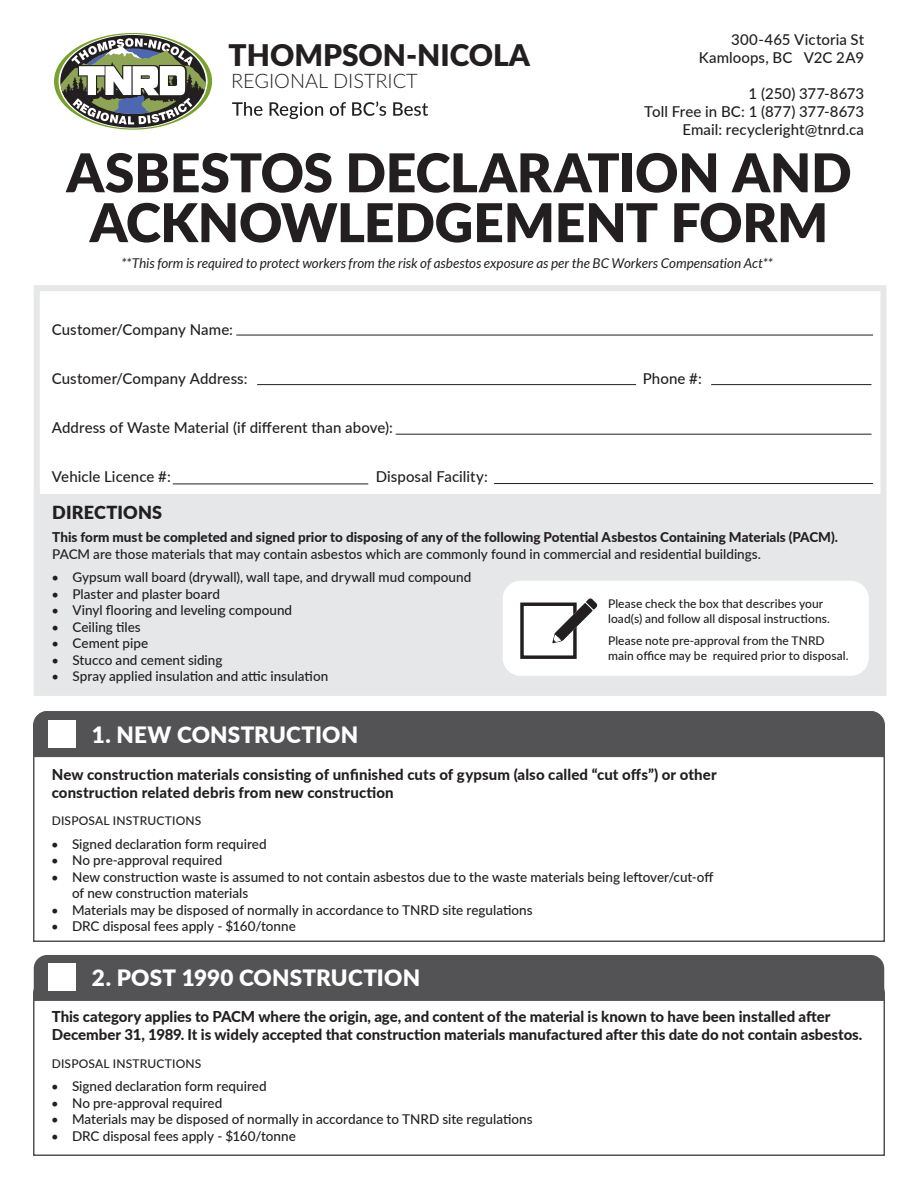
<style>
.page{position:relative;width:918px;height:1188px;background:#fff}
.page>*{position:absolute;margin:0;border:0;box-sizing:border-box;transform-origin:0 0}
.t1{font:900 53.4px/49.9px "Lato";letter-spacing:-.005em;color:#231f20;text-align:center}
.t2{font:900 29.85px "Lato";color:#231f20}
.List_Paragraph{font:900 22.5px "Lato";letter-spacing:.01em;color:#fff}
.t3{font:300 19.95px "Lato";color:#231f20}
.t4{font:900 18px "Lato";letter-spacing:.01em;color:#231f20}
.t5{font:800 15px/18px "Lato";color:#231f20}
.t6{font:500 15px/18px "Lato";letter-spacing:.005em;color:#231f20;text-align:right}
.t7{font:500 13.5px/16.5px "Lato";color:#231f20}
.t8{font:800 13.5px "Lato";color:#231f20}
.t9{font:italic 13.5px "Lato";color:#231f20}
.t10{font:500 12px/15px "Lato";letter-spacing:.005em;color:#231f20}
.s1{font-weight:900}
</style>
<div class="page">
<div style="left:38px;top:495px;width:846px;height:196px;background:#e6e7e9"></div>
<div style="left:503px;top:581px;width:366px;height:95px;background:#fff;border-radius:18px"></div>
<svg style="left:54px;top:33px;width:158px;height:97px"></svg>
<svg style="left:60px;top:35px;width:146px;height:93px"></svg>
<svg style="left:232px;top:102px;width:30px;height:14px"></svg>
<svg style="left:270px;top:102px;width:53px;height:17px"></svg>
<svg style="left:330px;top:102px;width:16px;height:14px"></svg>
<svg style="left:352px;top:101px;width:34px;height:15px"></svg>
<svg style="left:393px;top:102px;width:35px;height:14px"></svg>
<hr style="left:236px;top:335px;width:637px;height:1px;background:#231f20">
<hr style="left:173px;top:484px;width:195px;height:1px;background:#231f20">
<hr style="left:494px;top:483px;width:379px;height:1px;background:#231f20">
<div style="left:520px;top:603px;width:57px;height:56px;border:3px solid #231f20"></div>
<svg style="left:552px;top:598px;width:45px;height:45px"></svg>
<div style="left:34px;top:285px;width:852px;height:411px;border:6px solid #e6e7e9"></div>
<svg style="left:33px;top:720px;width:852px;height:222px"></svg>
<div style="left:34px;top:711px;width:850px;height:46px;background:#535355"></div>
<div style="left:49px;top:721px;width:27px;height:27px;background:#fff"></div>
<svg style="left:33px;top:979px;width:852px;height:177px"></svg>
<div style="left:34px;top:955px;width:850px;height:46px;background:#535355"></div>
<hr style="left:257px;top:384px;width:379px;height:1px;background:#231f20">
<hr style="left:711px;top:384px;width:161px;height:1px;background:#231f20">
<div style="left:49px;top:964px;width:27px;height:27px;background:#fff"></div>
<hr style="left:396px;top:434px;width:476px;height:1px;background:#231f20">
<p class="t2" style="left:229px;top:33px;width:303px">THOMPSON-NICOLA</p>
<p class="t3" style="left:231px;top:67px;width:188px">REGIONAL DISTRICT</p>
<p class="t6" style="left:731px;top:30px;width:135px">300-465 Victoria St</p>
<p class="t6" style="left:699px;top:48px;width:167px">Kamloops, BC V2C 2A9</p>
<p class="t6" style="left:749px;top:84px;width:117px">1 (250) 377-8673</p>
<p class="t6" style="left:644px;top:102px;width:221px">Toll Free in BC: 1 (877) 377-8673<br>Email: recycleright@tnrd.ca</p>
<p class="t1" style="left:66px;top:145px;width:787px">ASBESTOS DECLARATION AND<br>ACKNOWLEDGEMENT FORM</p>
<p class="t9" style="left:122px;top:256px;width:653px">**This form is required to protect workers from the risk of asbestos exposure as per the BC Workers Compensation Act**</p>
<p class="t6" style="left:52px;top:320px;width:183px">Customer/Company Name:</p>
<p class="t6" style="left:52px;top:369px;width:197px">Customer/Company Address:</p>
<p class="t6" style="left:643px;top:369px;width:61px">Phone #:</p>
<p class="t6" style="left:52px;top:418px;width:343px">Address of Waste Material (if different than above):</p>
<p class="t6" style="left:52px;top:466px;width:121px">Vehicle Licence #:</p>
<p class="t6" style="left:376px;top:466px;width:114px">Disposal Facility:</p>
<p class="t4" style="left:52px;top:499px;width:111px">DIRECTIONS</p>
<p class="t8" style="left:52px;top:527px;width:787px">This form must be completed and signed prior to disposing of any of the following Potential Asbestos Containing Materials (PACM).</p>
<p class="t7" style="left:52px;top:545px;width:710px">PACM are those materials that may contain asbestos which are commonly found in commercial and residential buildings.</p>
<p class="t7" style="left:52px;top:568px;width:421px">• Gypsum wall board (drywall), wall tape, and drywall mud compound</p>
<p class="t7" style="left:52px;top:585px;width:169px">• Plaster and plaster board</p>
<p class="t7" style="left:52px;top:601px;width:241px">• Vinyl flooring and leveling compound</p>
<p class="t7" style="left:52px;top:618px;width:90px">• Ceiling tiles</p>
<p class="t7" style="left:52px;top:634px;width:97px">• Cement pipe</p>
<p class="t7" style="left:52px;top:651px;width:172px">• Stucco and cement siding</p>
<p class="t7" style="left:52px;top:667px;width:278px">• Spray applied insulation and attic insulation</p>
<p class="t10" style="left:608px;top:596px;width:223px">Please check the box that describes your load(s) and follow all disposal instructions.</p>
<p class="t10" style="left:608px;top:633px;width:242px">Please note pre-approval from the TNRD main office may be required prior to disposal.</p>
<p class="List_Paragraph" style="left:92px;top:718px;width:268px">1. NEW CONSTRUCTION</p>
<p class="t5" style="left:52px;top:764px;width:666px">New construction materials consisting of unfinished cuts of gypsum (also called “cut offs”) or other construction related debris from <span class="s1">new</span> construction</p>
<p class="t10" style="left:52px;top:813px;width:151px">DISPOSAL INSTRUCTIONS</p>
<p class="t7" style="left:52px;top:835px;width:217px">• Signed declaration form required</p>
<p class="t7" style="left:52px;top:851px;width:172px">• No pre-approval required</p>
<p class="t7" style="left:72px;top:868px;width:643px;text-indent:-20px">• New construction waste is assumed to not contain asbestos due to the waste materials being leftover/cut-off of new construction materials</p>
<p class="t7" style="left:52px;top:901px;width:482px">• Materials may be disposed of normally in accordance to TNRD site regulations</p>
<p class="t7" style="left:52px;top:917px;width:246px">• DRC disposal fees apply - $160/tonne</p>
<p class="List_Paragraph" style="left:92px;top:961px;width:330px">2. POST 1990 CONSTRUCTION</p>
<p class="t5" style="left:52px;top:1007px;width:812px">This category applies to PACM where the origin, age, and content of the material is known to have been installed after<br>December 31, 1989. It is widely accepted that construction materials manufactured after this date do not contain asbestos.</p>
<p class="t10" style="left:52px;top:1056px;width:151px">DISPOSAL INSTRUCTIONS</p>
<p class="t7" style="left:52px;top:1078px;width:217px">• Signed declaration form required</p>
<p class="t7" style="left:52px;top:1094px;width:172px">• No pre-approval required</p>
<p class="t7" style="left:52px;top:1111px;width:482px">• Materials may be disposed of normally in accordance to TNRD site regulations</p>
<p class="t7" style="left:52px;top:1127px;width:246px">• DRC disposal fees apply - $160/tonne</p>
</div>
